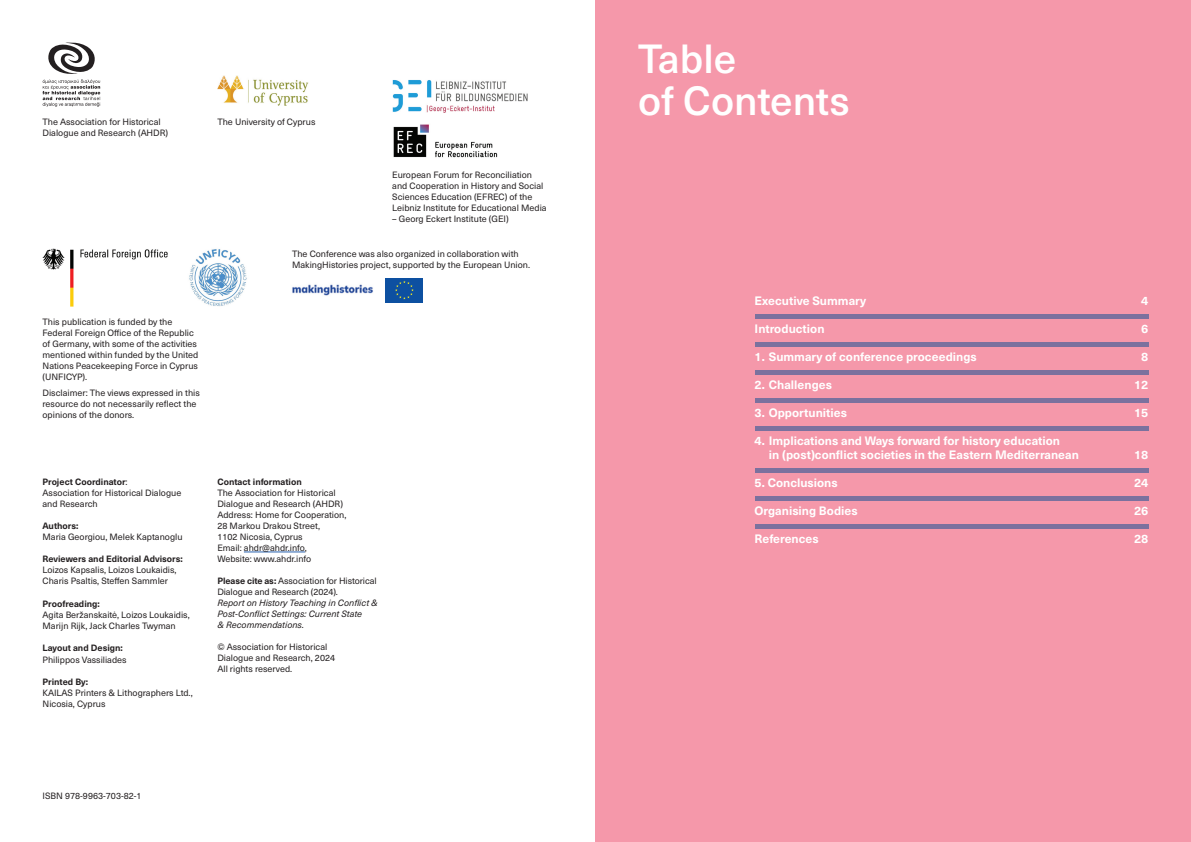
<style>
.page{position:relative;width:1191px;height:842px;background:#fff}
.page>*{position:absolute;margin:0;border:0;box-sizing:border-box;transform-origin:0 0}
.t1{font:500 40px/42px "Neue Haas Unica W1 G";color:#fff}
.t2{font:700 12px/14px "Neue Haas Unica W1 G";color:#fff}
.t3{font:9px/11px "Neue Haas Unica W1 G";color:#231f20}
.t4{font:700 9px "Neue Haas Unica W1 G";color:#231f20}
.t5{font:italic 9px/11px "Neue Haas Unica W1 G";color:#231f20}
.s1{font-weight:700}
</style>
<div class="page">
<img style="left:292px;top:284px;width:81px;height:12px">
<div style="left:595px;top:0;width:596px;height:842px;background:#f598aa"></div>
<svg style="left:43px;top:42px;width:57px;height:65px"></svg>
<div style="left:754px;top:314px;width:394px;height:5px;background:#7b719e"></div>
<div style="left:754px;top:342px;width:394px;height:5px;background:#7b719e"></div>
<div style="left:754px;top:370px;width:394px;height:5px;background:#7b719e"></div>
<div style="left:754px;top:398px;width:394px;height:5px;background:#7b719e"></div>
<div style="left:754px;top:426px;width:394px;height:5px;background:#7b719e"></div>
<div style="left:754px;top:468px;width:394px;height:5px;background:#7b719e"></div>
<div style="left:754px;top:496px;width:394px;height:5px;background:#7b719e"></div>
<div style="left:754px;top:524px;width:394px;height:5px;background:#7b719e"></div>
<hr style="left:244px;top:552px;width:61px;height:1px;background:#2860ad">
<img style="left:217px;top:75px;width:92px;height:30px">
<img style="left:393px;top:124px;width:104px;height:34px">
<img style="left:392px;top:80px;width:136px;height:32px">
<img style="left:189px;top:249px;width:58px;height:57px">
<img style="left:43px;top:248px;width:125px;height:58px">
<svg style="left:385px;top:278px;width:38px;height:25px"></svg>
<div style="left:386px;top:278px;width:37px;height:24px;background:#0d50a1"></div>
<svg style="left:395px;top:281px;width:19px;height:18px"></svg>
<p class="t3" style="left:43px;top:115px;width:127px">The Association for Historical<br>Dialogue and Research (AHDR)</p>
<p class="t3" style="left:217px;top:115px;width:100px">The University of Cyprus</p>
<p class="t3" style="left:392px;top:169px;width:156px">European Forum for Reconciliation and Cooperation in History and Social Sciences Education (EFREC) of the Leibniz Institute for Educational Media</p>
<p class="t3" style="left:392px;top:213px;width:118px">– Georg Eckert Institute (GEI)</p>
<p class="t3" style="left:43px;top:316px;width:157px">This publication is funded by the Federal Foreign Office of the Republic of Germany, with some of the activities mentioned within funded by the United Nations Peacekeeping Force in Cyprus (UNFICYP).</p>
<p class="t3" style="left:43px;top:387px;width:159px">Disclaimer: The views expressed in this resource do not necessarily reflect the opinions of the donors.</p>
<p class="t3" style="left:292px;top:247px;width:239px">The Conference was also organized in collaboration with<br>MakingHistories project, supported by the European Union.</p>
<p class="t3" style="left:43px;top:476px;width:140px"><span class="s1">Project Coordinator</span>:<br>Association for Historical Dialogue and Research</p>
<p class="t4" style="left:43px;top:519px;width:38px">Authors:</p>
<p class="t3" style="left:43px;top:531px;width:142px">Maria Georgiou, Melek Kaptanoglu</p>
<p class="t4" style="left:43px;top:552px;width:142px">Reviewers and Editorial Advisors:</p>
<p class="t3" style="left:43px;top:564px;width:136px">Loizos Kapsalis, Loizos Loukaidis,<br>Charis Psaltis, Steffen Sammler</p>
<p class="t4" style="left:43px;top:597px;width:59px">Proofreading:</p>
<p class="t3" style="left:43px;top:609px;width:149px">Agita Beržanskaitė, Loizos Loukaidis,<br>Marijn Rijk, Jack Charles Twyman</p>
<p class="t4" style="left:43px;top:641px;width:82px">Layout and Design:</p>
<p class="t3" style="left:43px;top:654px;width:86px">Philippos Vassiliades</p>
<p class="t4" style="left:43px;top:675px;width:47px">Printed By:</p>
<p class="t3" style="left:43px;top:687px;width:152px">KAILAS Printers &amp; Lithographers Ltd.,<br>Nicosia, Cyprus</p>
<p class="t4" style="left:217px;top:475px;width:86px">Contact information</p>
<p class="t3" style="left:217px;top:487px;width:131px">The Association for Historical<br>Dialogue and Research (AHDR)<br>Address: Home for Cooperation,<br>28 Markou Drakou Street,<br>1102 Nicosia, Cyprus<br>Email: ahdr@ahdr.info,<br>Website: www.ahdr.info</p>
<p class="t3" style="left:217px;top:575px;width:161px"><span class="s1">Please cite as:</span> Association for Historical<br>Dialogue and Research (2024).</p>
<p class="t5" style="left:217px;top:597px;width:162px">Report on History Teaching in Conflict &amp;<br>Post-Conflict Settings: Current State<br>&amp; Recommendations.</p>
<p class="t3" style="left:217px;top:641px;width:119px">© Association for Historical<br>Dialogue and Research, 2024<br>All rights reserved.</p>
<p class="t3" style="left:43px;top:790px;width:101px">ISBN 978-9963-703-82-1</p>
<h1 class="t1" style="left:638px;top:35px;width:213px">Table<br>of Contents</h1>
<h2 class="t2" style="left:754px;top:293px;width:113px">Executive Summary</h2>
<h2 class="t2" style="left:1141px;top:293px;width:9px">4</h2>
<h2 class="t2" style="left:754px;top:321px;width:71px">Introduction</h2>
<h2 class="t2" style="left:1141px;top:321px;width:9px">6</h2>
<h2 class="t2" style="left:754px;top:349px;width:224px">1. Summary of conference proceedings</h2>
<h2 class="t2" style="left:1141px;top:349px;width:9px">8</h2>
<h2 class="t2" style="left:754px;top:377px;width:79px">2. Challenges</h2>
<h2 class="t2" style="left:1134px;top:377px;width:16px">12</h2>
<h2 class="t2" style="left:754px;top:405px;width:94px">3. Opportunities</h2>
<h2 class="t2" style="left:1134px;top:405px;width:16px">15</h2>
<h2 class="t2" style="left:769px;top:433px;width:312px;text-indent:-14px">4. Implications and Ways forward for history education<br>in (post)conflict societies in the Eastern Mediterranean</h2>
<h2 class="t2" style="left:1134px;top:447px;width:16px">18</h2>
<h2 class="t2" style="left:754px;top:475px;width:85px">5. Conclusions</h2>
<h2 class="t2" style="left:1134px;top:475px;width:16px">24</h2>
<h2 class="t2" style="left:754px;top:503px;width:105px">Organising Bodies</h2>
<h2 class="t2" style="left:1134px;top:503px;width:16px">26</h2>
<h2 class="t2" style="left:754px;top:531px;width:66px">References</h2>
<h2 class="t2" style="left:1134px;top:531px;width:16px">28</h2>
</div>
